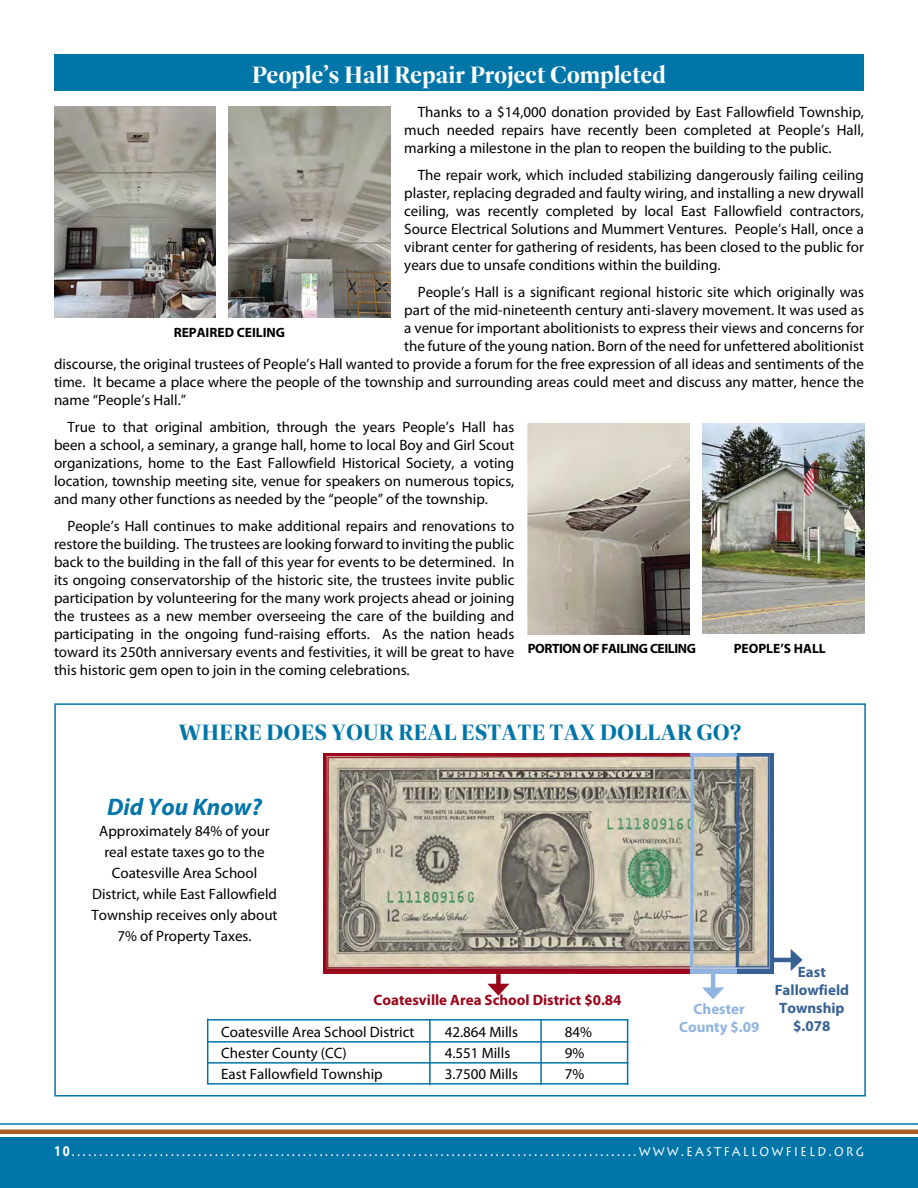
<style>
.page{position:relative;width:918px;height:1188px;background:#fff}
.page>*{position:absolute;margin:0;border:0;box-sizing:border-box;transform-origin:0 0}
.t1{font:700 24px "Dashiell Fine";color:#fff}
.t2{font:italic 700 24px "Myriad Pro";color:#0075a8}
.t3{font:700 22.5px "Dashiell Fine";color:#0075a8}
.t4{font:15px/18px "Myriad Pro";color:#000;text-align:justify}
.t5{font:15px "Lithos Pro";letter-spacing:.165em;color:#fff;scale:.84 1}
.t6{font:700 15px "Myriad Pro";color:#9a061a}
.t7{font:700 15px/18px "Myriad Pro";color:#376194;text-align:center}
.t8{font:700 15px/18px "Myriad Pro";color:#90b4df;text-align:center}
.t9{font:700 13.5px "Myriad Pro";color:#000}
.t10{font:700 13.5px "Myriad Pro";letter-spacing:-.03em;color:#000}
.s1{font-family:"Myriad Pro";font-weight:700}
</style>
<div class="page">
<div style="left:0;top:1138px;width:918px;height:50px;background:#0075a8"></div>
<hr style="left:0;top:1123px;width:918px;height:2px;background:#0075a8">
<hr style="left:0;top:1130px;width:918px;height:4px;background:#aa5b26">
<div style="left:736px;top:754px;width:38px;height:220px;background:#376194"></div>
<img style="left:323px;top:753px;width:449px;height:234px">
<hr style="left:208px;top:1019px;width:420px;height:2px;background:#0075a8">
<hr style="left:208px;top:1041px;width:420px;height:2px;background:#0075a8">
<hr style="left:208px;top:1062px;width:420px;height:2px;background:#0075a8">
<hr style="left:208px;top:1083px;width:420px;height:2px;background:#0075a8">
<div style="left:496px;top:974px;width:5px;height:14px;background:#9a061a"></div>
<svg style="left:487px;top:984px;width:23px;height:12px"></svg>
<hr style="left:711px;top:970px;width:4px;height:22px;background:#90b4df">
<svg style="left:702px;top:987px;width:22px;height:12px"></svg>
<hr style="left:773px;top:958px;width:22px;height:4px;background:#376194">
<svg style="left:791px;top:949px;width:12px;height:22px"></svg>
<hr style="left:207px;top:1019px;width:1px;height:65px;background:#0075a8">
<hr style="left:737px;top:846px;width:2px;height:66px;background:#0075a8">
<hr style="left:429px;top:1019px;width:2px;height:66px;background:#0075a8">
<hr style="left:540px;top:1019px;width:2px;height:66px;background:#0075a8">
<hr style="left:627px;top:1019px;width:1px;height:66px;background:#0075a8">
<div style="left:54px;top:703px;width:812px;height:393px;border:2px solid #0075a8"></div>
<div style="left:54px;top:54px;width:810px;height:37px;background:#0075a8"></div>
<img style="left:54px;top:107px;width:162px;height:210px">
<img style="left:229px;top:107px;width:162px;height:210px">
<img style="left:528px;top:424px;width:162px;height:211px">
<img style="left:702px;top:423px;width:162px;height:211px">
<h1 class="t1" style="left:252px;top:61px;width:416px">People’s Hall Repair Project Completed</h1>
<p class="t4" style="left:404px;top:102px;width:461px;text-indent:14px">Thanks to a $14,000 donation provided by East Fallowfield Township, much needed repairs have recently been completed at People’s Hall, marking a milestone in the plan to reopen the building to the public.</p>
<p class="t4" style="left:404px;top:165px;width:461px;text-indent:14px">The repair work, which included stabilizing dangerously failing ceiling plaster, replacing degraded and faulty wiring, and installing a new drywall ceiling, was recently completed by local East Fallowfield contractors, Source Electrical Solutions and Mummert Ventures. People’s Hall, once a vibrant center for gathering of residents, has been closed to the public for years due to unsafe conditions within the building.</p>
<p class="t4" style="left:418px;top:282px;width:448px">People’s Hall is a significant regional historic site which originally was</p>
<p class="t4" style="left:404px;top:300px;width:461px">part of the mid-nineteenth century anti-slavery movement. It was used as</p>
<p class="t4" style="left:404px;top:318px;width:461px">a venue for important abolitionists to express their views and concerns for</p>
<p class="t4" style="left:404px;top:336px;width:461px">the future of the young nation. Born of the need for unfettered abolitionist</p>
<p class="t4" style="left:54px;top:354px;width:811px">discourse, the original trustees of People’s Hall wanted to provide a forum for the free expression of all ideas and sentiments of the</p>
<p class="t4" style="left:54px;top:372px;width:811px">time. It became a place where the people of the township and surrounding areas could meet and discuss any matter, hence the</p>
<p class="t4" style="left:54px;top:390px;width:134px">name “People’s Hall.”</p>
<p class="t4" style="left:54px;top:417px;width:462px;text-indent:14px">True to that original ambition, through the years People’s Hall has been a school, a seminary, a grange hall, home to local Boy and Girl Scout organizations, home to the East Fallowfield Historical Society, a voting location, township meeting site, venue for speakers on numerous topics, and many other functions as needed by the “people” of the township.</p>
<p class="t4" style="left:54px;top:516px;width:462px;text-indent:14px">People’s Hall continues to make additional repairs and renovations to restore the building. The trustees are looking forward to inviting the public back to the building in the fall of this year for events to be determined. In its ongoing conservatorship of the historic site, the trustees invite public participation by volunteering for the many work projects ahead or joining the trustees as a new member overseeing the care of the building and participating in the ongoing fund-raising efforts. As the nation heads toward its 250th anniversary events and festivities, it will be great to have this historic gem open to join in the coming celebrations.</p>
<p class="t9" style="left:174px;top:323px;width:113px">REPAIRED CEILING</p>
<p class="t10" style="left:528px;top:639px;width:170px">PORTION OF FAILING CEILING</p>
<p class="t9" style="left:734px;top:639px;width:94px">PEOPLE’S HALL</p>
<h2 class="t3" style="left:178px;top:719px;width:565px">WHERE DOES YOUR REAL ESTATE TAX DOLLAR GO?</h2>
<h1 class="t2" style="left:107px;top:791px;width:156px">Did You Know?</h1>
<p class="t4" style="left:91px;top:820px;width:188px;line-height:21px;text-align:center">Approximately 84% of your real estate taxes go to the<br>Coatesville Area School<br>District, while East Fallowfield<br>Township receives only about<br>7% of Property Taxes.</p>
<p class="t6" style="left:374px;top:991px;width:250px">Coatesville Area School District $0.84</p>
<p class="t4" style="left:221px;top:1023px;width:195px">Coatesville Area School District</p>
<p class="t4" style="left:445px;top:1023px;width:75px">42.864 Mills</p>
<p class="t4" style="left:565px;top:1023px;width:29px">84%</p>
<p class="t4" style="left:221px;top:1044px;width:127px">Chester County (CC)</p>
<p class="t4" style="left:445px;top:1044px;width:67px">4.551 Mills</p>
<p class="t4" style="left:565px;top:1044px;width:21px">9%</p>
<p class="t4" style="left:221px;top:1065px;width:163px">East Fallowfield Township</p>
<p class="t4" style="left:445px;top:1065px;width:75px">3.7500 Mills</p>
<p class="t4" style="left:565px;top:1065px;width:21px">7%</p>
<p class="t8" style="left:679px;top:1000px;width:82px">Chester<br>County $.09</p>
<p class="t7" style="left:775px;top:962px;width:76px">East<br>Fallowfield<br>Township $.078</p>
<p class="t5" style="left:54px;top:1142px;width:966px"><span class="s1">10</span>.......................................................................................................WWW.EASTFALLOWFIELD.ORG</p>
</div>
